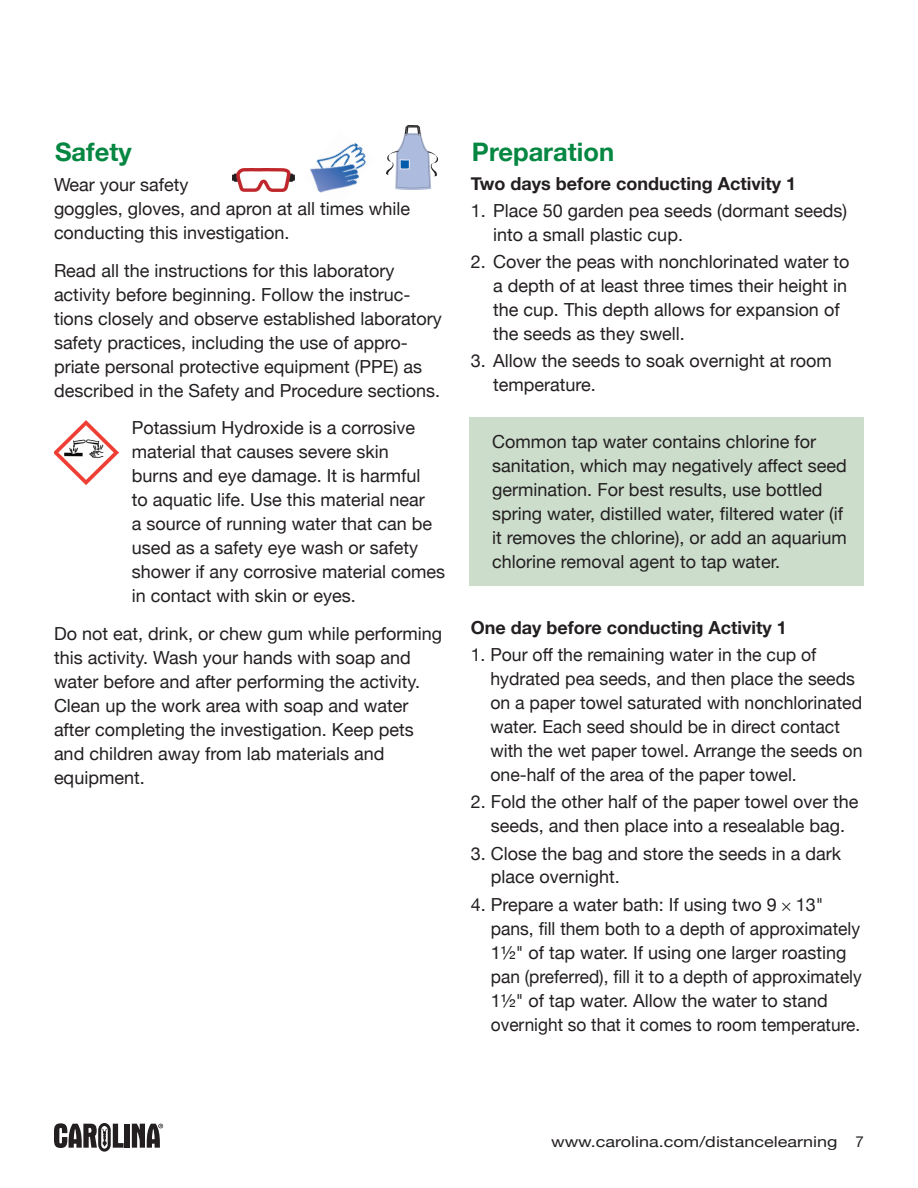
<style>
.page{position:relative;width:918px;height:1188px;background:#fff}
.page>*{position:absolute;margin:0;border:0;box-sizing:border-box;transform-origin:0 0}
.t1{font:700 25.5px "Helvetica Neue";color:#058742}
.t2{font:18px/24px "Helvetica Neue";color:#231f20}
.t3{font:700 18px "Helvetica Neue";color:#231f20}
.t4{font:15px "Helvetica Neue";color:#231f20;scale:1.2 1}
</style>
<div class="page">
<div style="left:124px;top:1124px;width:5px;height:24px;background:#231f20"></div>
<svg style="left:54px;top:1123px;width:70px;height:29px"></svg>
<svg style="left:132px;top:1124px;width:31px;height:24px"></svg>
<div style="left:470px;top:417px;width:394px;height:168px;background:#cdc"></div>
<img style="left:232px;top:168px;width:62px;height:23px">
<img style="left:310px;top:142px;width:56px;height:51px">
<img style="left:387px;top:125px;width:50px;height:65px">
<img style="left:54px;top:421px;width:64px;height:64px">
<h2 class="t1" style="left:55px;top:132px;width:78px">Safety</h2>
<p class="t2" style="left:54px;top:174px;width:358px">Wear your safety<br>goggles, gloves, and apron at all times while conducting this investigation.</p>
<p class="t2" style="left:54px;top:259px;width:389px">Read all the instructions for this laboratory activity before beginning. Follow the instruc&shy;tions closely and observe established laboratory safety practices, including the use of appro&shy;priate personal protective equipment (PPE) as described in the Safety and Procedure sections.</p>
<p class="t2" style="left:132px;top:417px;width:315px">Potassium Hydroxide is a corrosive material that causes severe skin<br>burns and eye damage. It is harmful<br>to aquatic life. Use this material near<br>a source of running water that can be used as a safety eye wash or safety shower if any corrosive material comes in contact with skin or eyes.</p>
<p class="t2" style="left:54px;top:622px;width:390px">Do not eat, drink, or chew gum while performing this activity. Wash your hands with soap and water before and after performing the activity.<br>Clean up the work area with soap and water after completing the investigation. Keep pets and children away from lab materials and equipment.</p>
<h2 class="t1" style="left:472px;top:132px;width:144px">Preparation</h2>
<h3 class="t3" style="left:471px;top:170px;width:327px">Two days before conducting Activity 1</h3>
<p class="t2" style="left:493px;top:200px;width:355px;text-indent:-22px">1. Place 50 garden pea seeds (dormant seeds) into a small plastic cup.</p>
<p class="t2" style="left:493px;top:251px;width:358px;text-indent:-22px">2. Cover the peas with nonchlorinated water to a depth of at least three times their height in the cup. This depth allows for expansion of the seeds as they swell.</p>
<p class="t2" style="left:493px;top:350px;width:340px;text-indent:-22px">3. Allow the seeds to soak overnight at room temperature.</p>
<p class="t2" style="left:492px;top:430px;width:356px">Common tap water contains chlorine for sanitation, which may negatively affect seed germination. For best results, use bottled spring water, distilled water, filtered water (if it removes the chlorine), or add an aquarium chlorine removal agent to tap water.</p>
<h3 class="t3" style="left:471px;top:614px;width:318px">One day before conducting Activity 1</h3>
<p class="t2" style="left:490px;top:644px;width:374px;text-indent:-20px">1. Pour off the remaining water in the cup of hydrated pea seeds, and then place the seeds on a paper towel saturated with nonchlorinated water. Each seed should be in direct contact with the wet paper towel. Arrange the seeds on one-half of the area of the paper towel.</p>
<p class="t2" style="left:471px;top:791px;width:389px;text-align:center">2. Fold the other half of the paper towel over the seeds, and then place into a resealable bag.</p>
<p class="t2" style="left:491px;top:842px;width:352px;text-indent:-20px">3. Close the bag and store the seeds in a dark place overnight.</p>
<p class="t2" style="left:491px;top:893px;width:372px;text-indent:-20px">4. Prepare a water bath: If using two 9 ✕ 13" pans, fill them both to a depth of approximately 1½" of tap water. If using one larger roasting pan (preferred), fill it to a depth of approximately 1½" of tap water. Allow the water to stand overnight so that it comes to room temperature.</p>
<p class="t4" style="left:551px;top:1131px;width:262px">www.carolina.com/distancelearning 7</p>
</div>
